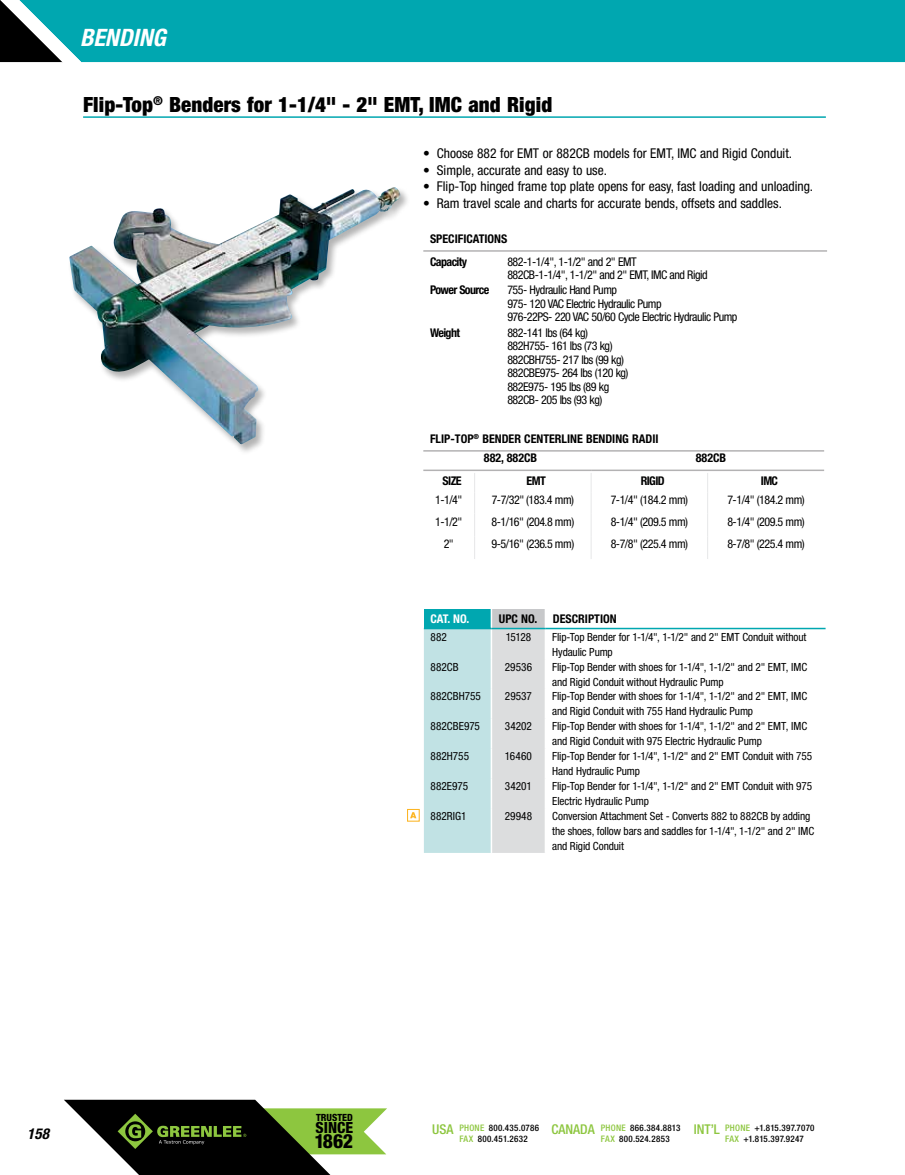
<style>
.page{position:relative;width:905px;height:1175px;background:#fff}
.page>*{position:absolute;margin:0;border:0;box-sizing:border-box;transform-origin:0 0}
.t1{font:italic 700 condensed 24px "Helvetica Neue LT Std";color:#fff}
.t2{font:900 condensed 21px "Helvetica Neue LT Std";letter-spacing:.005em;color:#000}
.t3{font:800 condensed 19.5px "Helvetica Neue LT Std";color:#000}
.t4{font:800 condensed 15.45px "Helvetica Neue LT Std";color:#000}
.t5{font:italic 700 condensed 15px "Helvetica Neue LT Std";color:#000}
.t6{font:condensed 13.5px "Helvetica Neue LT Std";color:#000}
.t7{font:500 condensed 13.5px "Helvetica Neue LT Std";color:#8dc63f}
.t8{font:condensed 12px/13.5px "Helvetica Neue LT Std";letter-spacing:-.04em;color:#000}
.t9{font:700 condensed 12px/22.8px "Helvetica Neue LT Std";color:#000}
.t10{font:700 condensed 12px "Helvetica Neue LT Std";letter-spacing:-.05em;color:#000}
.t11{font:700 condensed 12px "Helvetica Neue LT Std";color:#fff}
.t12{font:condensed 11.25px/15px "Helvetica Neue LT Std";letter-spacing:-.005em;color:#000}
.t13{font:800 condensed 9.9px "Helvetica Neue LT Std";color:#000}
.t14{font:500 condensed 9px "Helvetica Neue LT Std";letter-spacing:.03em;color:#000}
.s1{color:#8dc63f}
</style>
<div class="page">
<div style="left:81px;top:0;width:823px;height:62px;background:#00a7b0"></div>
<div style="left:80px;top:28px;width:745px;height:28px;background:#00a7b0"></div>
<svg style="left:64px;top:1099px;width:323px;height:75px"></svg>
<svg style="left:0;top:0;width:81px;height:62px"></svg>
<hr style="left:83px;top:116px;width:742px;height:2px;background:#00a7b0">
<div style="left:424px;top:608px;width:67px;height:20px;background:#00a7b0"></div>
<div style="left:491px;top:608px;width:54px;height:20px;background:#c7c8ca"></div>
<svg style="left:424px;top:629px;width:120px;height:224px;background:#ccdfe1"></svg>
<hr style="left:490px;top:629px;width:2px;height:30px;background:#fff">
<hr style="left:490px;top:659px;width:2px;height:30px;background:#fff">
<hr style="left:490px;top:689px;width:2px;height:29px;background:#fff">
<hr style="left:490px;top:718px;width:2px;height:30px;background:#fff">
<hr style="left:490px;top:748px;width:2px;height:30px;background:#fff">
<hr style="left:490px;top:778px;width:2px;height:30px;background:#fff">
<hr style="left:490px;top:808px;width:2px;height:45px;background:#fff">
<hr style="left:491px;top:628px;width:54px;height:1px;background:#00a7b0">
<hr style="left:490px;top:608px;width:2px;height:20px;background:#fff">
<hr style="left:424px;top:628px;width:67px;height:1px;background:#00a7b0">
<hr style="left:544px;top:608px;width:2px;height:20px;background:#fff">
<hr style="left:545px;top:628px;width:280px;height:1px;background:#00a7b0">
<svg style="left:407px;top:809px;width:13px;height:12px"></svg>
<svg style="left:410px;top:812px;width:6px;height:6px"></svg>
<hr style="left:423px;top:250px;width:404px;height:2px;background:#b3b2b3">
<svg style="left:474px;top:473px;width:1px;height:86px"></svg>
<svg style="left:707px;top:473px;width:1px;height:86px"></svg>
<hr style="left:423px;top:450px;width:401px;height:1px;background:#b3b2b3">
<hr style="left:423px;top:469px;width:168px;height:2px;background:#b3b2b3">
<hr style="left:591px;top:469px;width:233px;height:2px;background:#b3b2b3">
<img style="left:69px;top:187px;width:332px;height:257px">
<h1 class="t1" style="left:80px;top:22px;width:87px">BENDING</h1>
<h2 class="t2" style="left:83px;top:91px;width:470px">Flip-Top<sup>®</sup> Benders for 1-1/4" - 2" EMT, IMC and Rigid</h2>
<p class="t6" style="left:423px;top:146px;width:370px">• Choose 882 for EMT or 882CB models for EMT, IMC and Rigid Conduit.</p>
<p class="t6" style="left:423px;top:162px;width:185px">• Simple, accurate and easy to use.</p>
<p class="t6" style="left:423px;top:179px;width:391px">• Flip-Top hinged frame top plate opens for easy, fast loading and unloading.</p>
<p class="t6" style="left:423px;top:195px;width:360px">• Ram travel scale and charts for accurate bends, offsets and saddles.</p>
<p class="t9" style="left:430px;top:227px;width:79px">SPECIFICATIONS<br>CAPACITY</p>
<p class="t8" style="left:507px;top:254px;width:202px">882-1-1/4", 1-1/2" and 2" EMT<br>882CB-1-1/4", 1-1/2" and 2" EMT, IMC and Rigid</p>
<p class="t10" style="left:430px;top:283px;width:61px">POWER SOURCE</p>
<p class="t8" style="left:507px;top:283px;width:232px">755- Hydraulic Hand Pump<br>975- 120 VAC Electric Hydraulic Pump<br>976-22PS- 220 VAC 50/60 Cycle Electric Hydraulic Pump</p>
<p class="t9" style="left:430px;top:321px;width:31px">WEIGHT</p>
<p class="t8" style="left:507px;top:325px;width:123px">882-141 lbs (64 kg)<br>882H755- 161 lbs (73 kg)<br>882CBH755- 217 lbs (99 kg)<br>882CBE975- 264 lbs (120 kg)<br>882E975- 195 lbs (89 kg<br>882CB- 205 lbs (93 kg)</p>
<p class="t9" style="left:430px;top:427px;width:67px">FLIP-TOP<sup>®</sup> BENDER</p>
<p class="t9" style="left:524px;top:427px;width:14px">CENTER</p>
<p class="t9" style="left:561px;top:427px;width:38px">LINE BENDING</p>
<p class="t9" style="left:632px;top:427px;width:13px">RADII</p>
<p class="t9" style="left:484px;top:446px;width:55px">882, 882CB</p>
<p class="t9" style="left:695px;top:446px;width:32px">882CB</p>
<p class="t9" style="left:442px;top:469px;width:20px">SIZE</p>
<p class="t9" style="left:526px;top:469px;width:8px">EMT</p>
<p class="t9" style="left:640px;top:469px;width:26px">RIGID</p>
<p class="t9" style="left:760px;top:469px;width:19px">IMC</p>
<p class="t8" style="left:435px;top:493px;width:29px">1-1/4"</p>
<p class="t8" style="left:491px;top:493px;width:84px">7-7/32" (183.4 mm)</p>
<p class="t8" style="left:610px;top:493px;width:79px">7-1/4" (184.2 mm)</p>
<p class="t8" style="left:727px;top:493px;width:79px">7-1/4" (184.2 mm)</p>
<p class="t8" style="left:435px;top:514px;width:29px">1-1/2"</p>
<p class="t8" style="left:491px;top:514px;width:84px">8-1/16" (204.8 mm)</p>
<p class="t8" style="left:610px;top:514px;width:79px">8-1/4" (209.5 mm)</p>
<p class="t8" style="left:727px;top:514px;width:79px">8-1/4" (209.5 mm)</p>
<p class="t8" style="left:443px;top:537px;width:12px">2"</p>
<p class="t8" style="left:491px;top:537px;width:84px">9-5/16" (236.5 mm)</p>
<p class="t8" style="left:610px;top:537px;width:79px">8-7/8" (225.4 mm)</p>
<p class="t8" style="left:727px;top:537px;width:79px">8-7/8" (225.4 mm)</p>
<p class="t11" style="left:430px;top:611px;width:40px">CAT. NO.</p>
<p class="t9" style="left:499px;top:606px;width:40px">UPC NO.</p>
<p class="t9" style="left:553px;top:606px;width:14px">DESCRIPTI</p>
<p class="t9" style="left:603px;top:606px;width:14px">ON</p>
<p class="t12" style="left:430px;top:629px;width:18px">882</p>
<p class="t12" style="left:505px;top:629px;width:27px">15128</p>
<p class="t12" style="left:552px;top:629px;width:256px">Flip-Top Bender for 1-1/4", 1-1/2" and 2" EMT Conduit without<br>Hydaulic Pump</p>
<p class="t12" style="left:430px;top:659px;width:30px">882CB</p>
<p class="t12" style="left:504px;top:659px;width:29px">29536</p>
<p class="t12" style="left:552px;top:659px;width:256px">Flip-Top Bender with shoes for 1-1/4", 1-1/2" and 2" EMT, IMC and Rigid Conduit without Hydraulic Pump</p>
<p class="t12" style="left:430px;top:688px;width:52px">882CBH755</p>
<p class="t12" style="left:505px;top:688px;width:29px">29537</p>
<p class="t12" style="left:552px;top:688px;width:256px">Flip-Top Bender with shoes for 1-1/4", 1-1/2" and 2" EMT, IMC and Rigid Conduit with 755 Hand Hydraulic Pump</p>
<p class="t12" style="left:430px;top:718px;width:51px">882CBE975</p>
<p class="t12" style="left:505px;top:718px;width:29px">34202</p>
<p class="t12" style="left:552px;top:718px;width:256px">Flip-Top Bender with shoes for 1-1/4", 1-1/2" and 2" EMT, IMC and Rigid Conduit with 975 Electric Hydraulic Pump</p>
<p class="t12" style="left:430px;top:748px;width:40px">882H755</p>
<p class="t12" style="left:505px;top:748px;width:28px">16460</p>
<p class="t12" style="left:552px;top:748px;width:261px">Flip-Top Bender for 1-1/4", 1-1/2" and 2" EMT Conduit with 755<br>Hand Hydraulic Pump</p>
<p class="t12" style="left:430px;top:778px;width:39px">882E975</p>
<p class="t12" style="left:505px;top:778px;width:29px">34201</p>
<p class="t12" style="left:552px;top:778px;width:261px">Flip-Top Bender for 1-1/4", 1-1/2" and 2" EMT Conduit with 975<br>Electric Hydraulic Pump</p>
<p class="t12" style="left:430px;top:808px;width:37px">882RIG1</p>
<p class="t12" style="left:504px;top:808px;width:29px">29948</p>
<p class="t12" style="left:552px;top:808px;width:263px">Conversion Attachment Set - Converts 882 to 882CB by adding the shoes, follow bars and saddles for 1-1/4", 1-1/2" and 2" IMC and Rigid Conduit</p>
<h3 class="t5" style="left:27px;top:1124px;width:23px">158</h3>
<p class="t13" style="left:316px;top:1111px;width:38px">TRUSTED</p>
<h3 class="t4" style="left:315px;top:1118px;width:39px">SINCE</h3>
<h3 class="t3" style="left:314px;top:1129px;width:40px">1862</h3>
<p class="t7" style="left:432px;top:1121px;width:23px">USA</p>
<p class="t7" style="left:551px;top:1121px;width:45px">CANADA</p>
<p class="t7" style="left:693px;top:1121px;width:28px">INT’L</p>
<p class="t14" style="left:459px;top:1133px;width:70px"><span class="s1">FAX</span> 800.451.2632</p>
<p class="t14" style="left:600px;top:1133px;width:70px"><span class="s1">FAX</span> 800.524.2853</p>
<p class="t14" style="left:725px;top:1133px;width:80px"><span class="s1">FAX</span> +1.815.397.9247</p>
<p class="t14" style="left:459px;top:1122px;width:81px"><span class="s1">PHONE</span> 800.435.0786</p>
<p class="t14" style="left:600px;top:1122px;width:81px"><span class="s1">PHONE</span> 866.384.8813</p>
<p class="t14" style="left:725px;top:1122px;width:91px"><span class="s1">PHONE</span> +1.815.397.7070</p>
</div>
